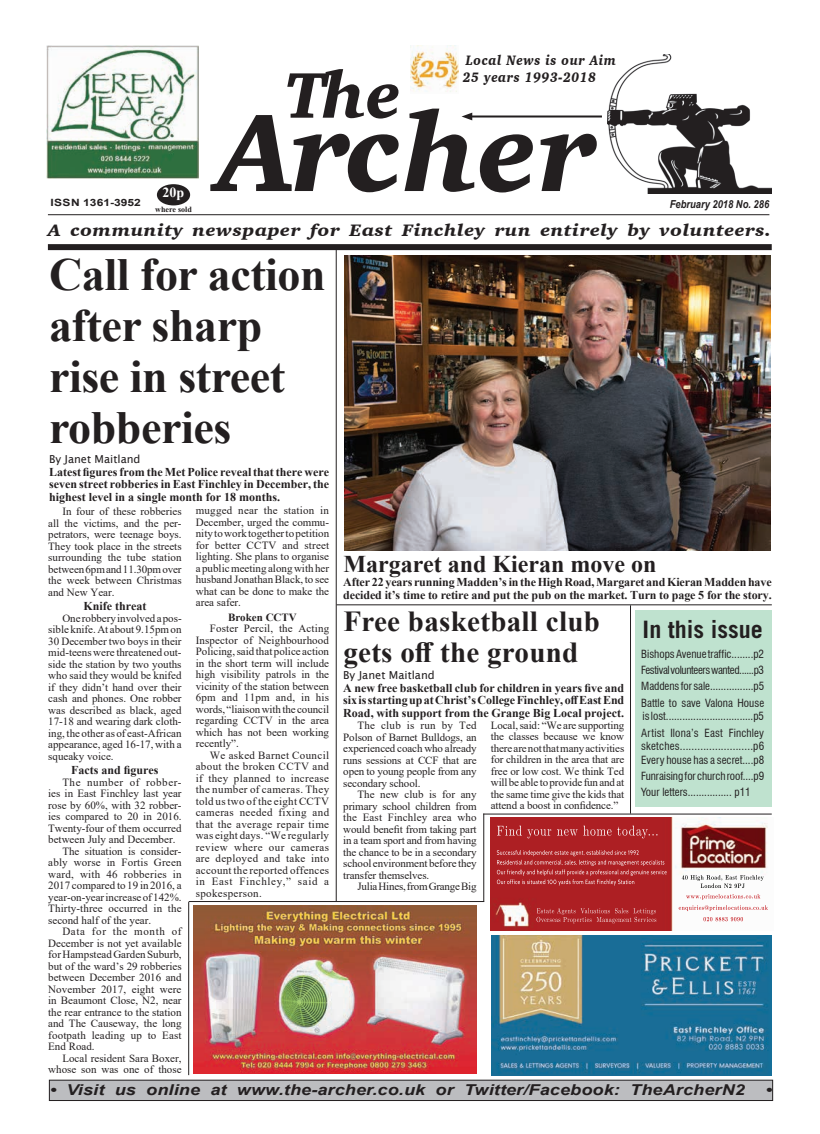
<style>
.page{position:relative;width:820px;height:1134px;background:#fff}
.page>*{position:absolute;margin:0;border:0;box-sizing:border-box;transform-origin:0 0}
.t1{font:italic 900 112px "Charter";letter-spacing:.01em;color:#231f20}
.t2{font:italic 900 66px "Charter";color:#231f20}
.t3{font:700 46px/51px "Times New Roman";letter-spacing:-.01em;color:#231f20}
.t4{font:700 29px/31px "Times New Roman";letter-spacing:.01em;color:#231f20}
.t5{font:700 24px "Times New Roman";color:#231f20}
.t6{font:700 24px "Trade Gothic LT Std";color:#231f20}
.t7{font:italic 900 17px "Charter";letter-spacing:.03em;color:#231f20;scale:1.1 1}
.t8{font:italic 700 15px "Arial";letter-spacing:.01em;color:#231f20;scale:1.2 1}
.t9{font:italic 900 14px/16.9px "Charter";letter-spacing:.05em;color:#231f20;scale:.87 1}
.t10{font:700 14px "Times New Roman";color:#fff}
.t11{font:700 12px/12.5px "Times New Roman";letter-spacing:-.005em;color:#231f20;text-align:justify}
.t12{font:11px/11.5px "Times New Roman";color:#231f20;text-align:justify}
.t13{font:condensed 11px/16.3px "Swiss 721 BT";color:#231f20}
.t14{font:11px "Lucida Sans";color:#231f20}
.t15{font:11px "Times New Roman";letter-spacing:-.02em;color:#231f20}
.t16{font:11px "Times New Roman";letter-spacing:.02em;color:#231f20}
.t17{font:11px "Times New Roman";letter-spacing:.025em;color:#231f20}
.t18{font:italic 700 11px "Arial";color:#231f20;scale:.85 1}
.t19{font:11px "Times New Roman";letter-spacing:.045em;color:#231f20}
.t20{font:11px "Times New Roman";letter-spacing:.06em;color:#231f20}
.t21{font:700 11px "Times New Roman";color:#231f20}
.t22{font:700 10px "Arial";color:#231f20;scale:1.2 1}
.t23{font:700 8px "Times New Roman";color:#231f20}
</style>
<div class="page">
<img style="left:607px;top:54px;width:164px;height:139px">
<div style="left:635px;top:610px;width:136px;height:197px;background:#bfe2cf"></div>
<hr style="left:468px;top:115px;width:133px;height:2px;background:#231f20">
<svg style="left:461px;top:113px;width:11px;height:7px"></svg>
<div style="left:48px;top:244px;width:723px;height:6px;background:#231f20"></div>
<div style="left:49px;top:1080px;width:723px;height:20px;background:#bcbdc0"></div>
<div style="left:49px;top:1080px;width:723px;height:21px;border:1px solid #231f20"></div>
<hr style="left:48px;top:214px;width:721px;height:1px;background:#231f20">
<div style="left:158px;top:185px;width:31px;height:19px;background:#231f20;border-radius:50%"></div>
<div style="left:157px;top:184px;width:33px;height:21px;border:2px solid #231f20;border-radius:50%"></div>
<img style="left:490px;top:817px;width:278px;height:113px">
<img style="left:491px;top:935px;width:280px;height:140px">
<img style="left:193px;top:905px;width:283px;height:168px">
<img style="left:47px;top:45px;width:152px;height:133px">
<hr style="left:336px;top:604px;width:435px;height:1px;background:#231f20">
<img style="left:410px;top:46px;width:48px;height:46px">
<hr style="left:483px;top:813px;width:1px;height:88px;background:#231f20">
<hr style="left:483px;top:813px;width:288px;height:1px;background:#231f20">
<img style="left:344px;top:255px;width:426px;height:296px">
<hr style="left:189px;top:901px;width:295px;height:1px;background:#231f20">
<hr style="left:188px;top:902px;width:1px;height:173px;background:#231f20">
<hr style="left:335px;top:249px;width:1px;height:652px;background:#231f20">
<hr style="left:629px;top:605px;width:1px;height:208px;background:#231f20">
<p class="t9" style="left:462px;top:51px;width:177px">Local News is our Aim<br>25 years 1993-2018</p>
<h2 class="t2" style="left:284px;top:54px;width:118px">The</h2>
<h1 class="t1" style="left:217px;top:83px;width:380px">Archer</h1>
<p class="t10" style="left:162px;top:182px;width:23px">20p</p>
<p class="t23" style="left:155px;top:205px;width:38px">where sold</p>
<p class="t22" style="left:50px;top:196px;width:77px">ISSN 1361-3952</p>
<p class="t18" style="left:669px;top:197px;width:118px">February 2018 No. 286</p>
<h3 class="t7" style="left:48px;top:220px;width:659px">A community newspaper for East Finchley run entirely by volunteers.</h3>
<h3 class="t3" style="left:49px;top:248px;width:278px">Call for action after sharp rise in street robberies</h3>
<p class="t14" style="left:49px;top:453px;width:93px">By Janet Maitland</p>
<p class="t11" style="left:49px;top:465px;width:281px">Latest figures from the Met Police reveal that there were seven street robberies in East Finchley in December, the highest level in a single month for 18 months.</p>
<p class="t12" style="left:48px;top:506px;width:135px;text-indent:14px">In four of these robberies all the victims, and the per&shy;petrators, were teenage boys.<br>They took place in the streets surrounding the tube station between 6pm and 11.30pm over the week between Christmas and New Year.</p>
<p class="t11" style="left:83px;top:600px;width:64px">Knife threat</p>
<p class="t12" style="left:48px;top:612px;width:135px;text-indent:14px">One robbery involved a pos&shy;sible knife. At about 9.15pm on 30 December two boys in their mid-teens were threatened out&shy;side the station by two youths who said they would be knifed if they didn’t hand over their cash and phones. One robber was described as black, aged 17-18 and wearing dark cloth&shy;ing, the other as of east-African appearance, aged 16-17, with a squeaky voice.</p>
<p class="t11" style="left:71px;top:763px;width:89px">Facts and figures</p>
<p class="t19" style="left:62px;top:774px;width:121px">The number of robber-</p>
<p class="t12" style="left:48px;top:787px;width:135px">ies in East Finchley last year</p>
<p class="t12" style="left:48px;top:799px;width:135px">rose by 60%, with 32 robber-</p>
<p class="t12" style="left:48px;top:810px;width:135px">ies compared to 20 in 2016.</p>
<p class="t12" style="left:48px;top:822px;width:135px">Twenty-four of them occurred</p>
<p class="t12" style="left:48px;top:833px;width:129px">between July and December.</p>
<p class="t12" style="left:62px;top:845px;width:121px">The situation is consider-</p>
<p class="t16" style="left:48px;top:855px;width:135px">ably worse in Fortis Green</p>
<p class="t17" style="left:48px;top:866px;width:135px">ward, with 46 robberies in</p>
<p class="t12" style="left:48px;top:879px;width:135px">2017 compared to 19 in 2016, a</p>
<p class="t12" style="left:48px;top:891px;width:135px">year-on-year increase of 142%.</p>
<p class="t12" style="left:48px;top:902px;width:135px">Thirty-three occurred in the</p>
<p class="t12" style="left:48px;top:914px;width:104px">second half of the year.</p>
<p class="t20" style="left:62px;top:924px;width:121px">Data for the month of</p>
<p class="t12" style="left:48px;top:937px;width:135px">December is not yet available</p>
<p class="t12" style="left:48px;top:948px;width:135px">for Hampstead Garden Suburb,</p>
<p class="t12" style="left:48px;top:960px;width:135px">but of the ward’s 29 robberies</p>
<p class="t12" style="left:48px;top:971px;width:135px">between December 2016 and</p>
<p class="t12" style="left:48px;top:983px;width:135px">November 2017, eight were</p>
<p class="t12" style="left:48px;top:994px;width:135px">in Beaumont Close, N2, near</p>
<p class="t12" style="left:48px;top:1006px;width:135px">the rear entrance to the station</p>
<p class="t12" style="left:48px;top:1017px;width:135px">and The Causeway, the long</p>
<p class="t12" style="left:48px;top:1029px;width:135px">footpath leading up to East</p>
<p class="t12" style="left:48px;top:1040px;width:48px">End Road.</p>
<p class="t12" style="left:62px;top:1052px;width:121px">Local resident Sara Boxer,</p>
<p class="t12" style="left:48px;top:1063px;width:135px">whose son was one of those</p>
<p class="t12" style="left:196px;top:504px;width:135px">mugged near the station in December, urged the commu&shy;nity to work together to petition for better CCTV and street lighting. She plans to organise a public meeting along with her husband Jonathan Black, to see what can be done to make the area safer.</p>
<p class="t21" style="left:228px;top:609px;width:70px">Broken CCTV</p>
<p class="t12" style="left:196px;top:622px;width:135px;text-indent:14px">Foster Percil, the Acting Inspector of Neighbourhood Policing, said that police action in the short term will include high visibility patrols in the vicinity of the station between 6pm and 11pm and, in his words, “liaison with the council regarding CCTV in the area which has not been working recently”.</p>
<p class="t12" style="left:196px;top:749px;width:135px;text-indent:14px">We asked Barnet Council about the broken CCTV and if they planned to increase the number of cameras. They told us two of the eight CCTV cameras needed fixing and that the average repair time was eight days. “We regularly review where our cameras are deployed and take into account the reported offences in East Finchley,” said a spokesperson.</p>
<h3 class="t5" style="left:343px;top:546px;width:314px">Margaret and Kieran move on</h3>
<p class="t11" style="left:343px;top:576px;width:430px">After 22 years running Madden’s in the High Road, Margaret and Kieran Madden have decided it’s time to retire and put the pub on the market. Turn to page 5 for the story.</p>
<h3 class="t4" style="left:343px;top:605px;width:258px">Free basketball club gets off the ground</h3>
<p class="t14" style="left:343px;top:669px;width:93px">By Janet Maitland</p>
<p class="t11" style="left:343px;top:681px;width:282px">A new free basketball club for children in years five and six is starting up at Christ’s College Finchley, off East End Road, with support from the Grange Big Local project.</p>
<p class="t12" style="left:343px;top:719px;width:135px;text-indent:14px">The club is run by Ted Polson of Barnet Bulldogs, an experienced coach who already runs sessions at CCF that are open to young people from any secondary school.</p>
<p class="t12" style="left:343px;top:788px;width:135px;text-indent:14px">The new club is for any primary school children from the East Finchley area who would benefit from taking part in a team sport and from having the chance to be in a secondary school environment before they transfer themselves.</p>
<p class="t15" style="left:357px;top:878px;width:121px">Julia Hines, from Grange Big</p>
<h3 class="t6" style="left:642px;top:615px;width:121px">In this issue</h3>
<p class="t13" style="left:641px;top:646px;width:124px;text-align:justify">Bishops Avenue traffic........p2<br>Festival volunteers wanted......p3<br>Maddens for sale................p5<br>Battle to save Valona House</p>
<p class="t13" style="left:641px;top:708px;width:124px">is lost................................p5<br>Artist Ilona’s East Finchley</p>
<p class="t13" style="left:641px;top:739px;width:124px;line-height:13.5px">sketches.........................p6<br>Every house has a secret....p8</p>
<p class="t13" style="left:641px;top:768px;width:124px">Funraising for church roof....p9<br>Your letters................ p11</p>
<p class="t12" style="left:490px;top:719px;width:135px">Local, said: “We are supporting the classes because we know there are not that many activities for children in the area that are free or low cost. We think Ted will be able to provide fun and at the same time give the kids that attend a boost in confidence.”</p>
<h3 class="t8" style="left:50px;top:1080px;width:580px">• Visit us online at www.the-archer.co.uk or Twitter/Facebook: TheArcherN2</h3>
<h3 class="t8" style="left:765px;top:1080px;width:7px">•</h3>
</div>
